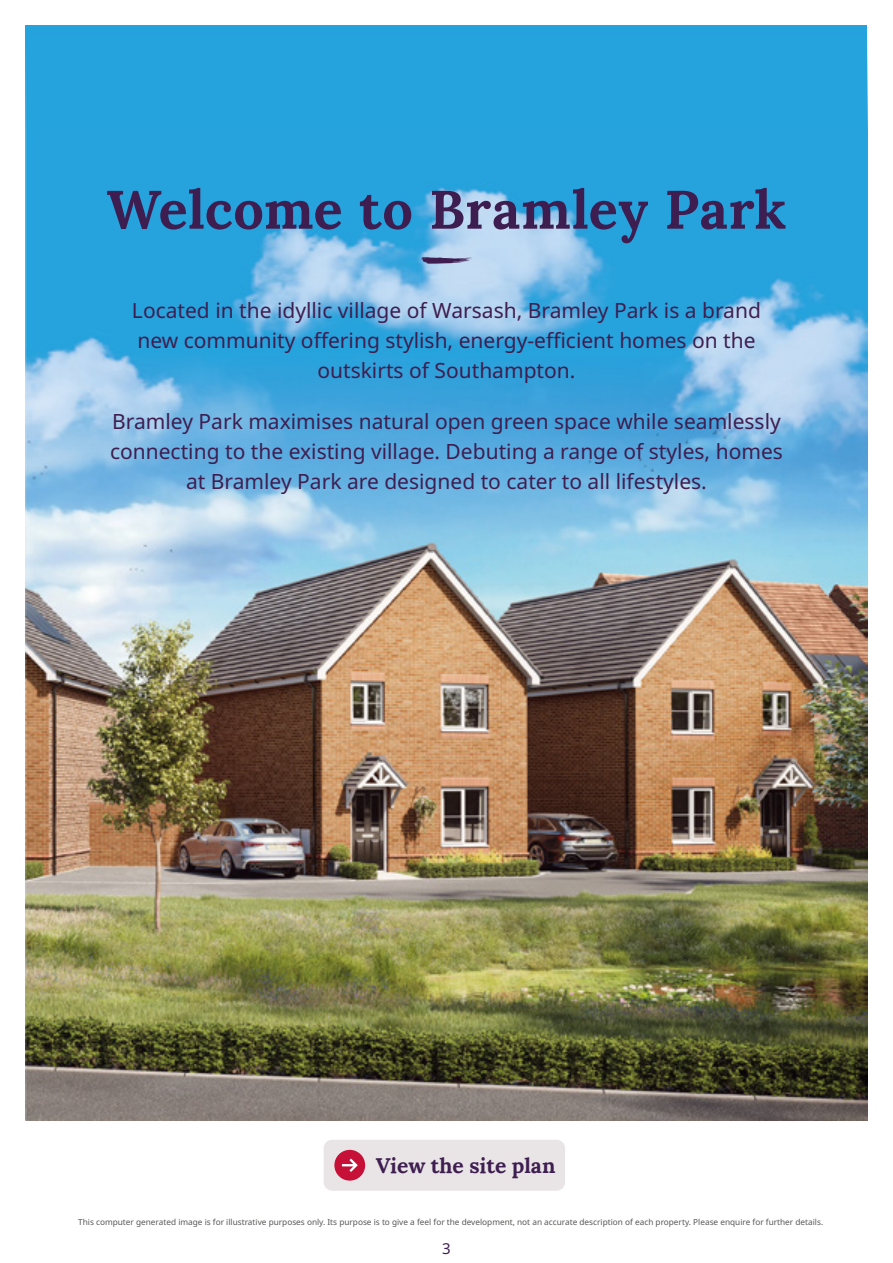
<style>
.page{position:relative;width:893px;height:1263px;background:#fff}
.page>*{position:absolute;margin:0;border:0;box-sizing:border-box;transform-origin:0 0}
.t1{font:700 54px "Lora";letter-spacing:.005em;color:#3e1e50}
.t2{font:21px/30px "Noto Sans";color:#3e1e50;text-align:center}
.t3{font:700 21px "Lora";color:#3e1e50}
.t4{font:15px "Noto Sans";color:#3e1e50}
.t5{font:8.25px "Noto Sans";color:#575756}
</style>
<div class="page">
<img style="left:26px;top:26px;width:841px;height:1095px">
<div style="left:324px;top:1140px;width:241px;height:51px;background:#e9e4e6;border-radius:9px"></div>
<div style="left:334px;top:1150px;width:31px;height:30px;background:#c61037;border-radius:50%"></div>
<svg style="left:342px;top:1158px;width:16px;height:14px"></svg>
<svg style="left:421px;top:257px;width:51px;height:7px"></svg>
<h1 class="t1" style="left:106px;top:164px;width:682px">Welcome to Bramley Park</h1>
<p class="t2" style="left:132px;top:296px;width:630px">Located in the idyllic village of Warsash, Bramley Park is a brand new community offering stylish, energy-efficient homes on the outskirts of Southampton.</p>
<p class="t2" style="left:110px;top:407px;width:674px">Bramley Park maximises natural open green space while seamlessly connecting to the existing village. Debuting a range of styles, homes at Bramley Park are designed to cater to all lifestyles.</p>
<p class="t3" style="left:376px;top:1148px;width:181px">View the site plan</p>
<p class="t5" style="left:78px;top:1216px;width:746px">This computer generated image is for illustrative purposes only. Its purpose is to give a feel for the development, not an accurate description of each property. Please enquire for further details.</p>
<p class="t4" style="left:442px;top:1237px;width:10px">3</p>
</div>
